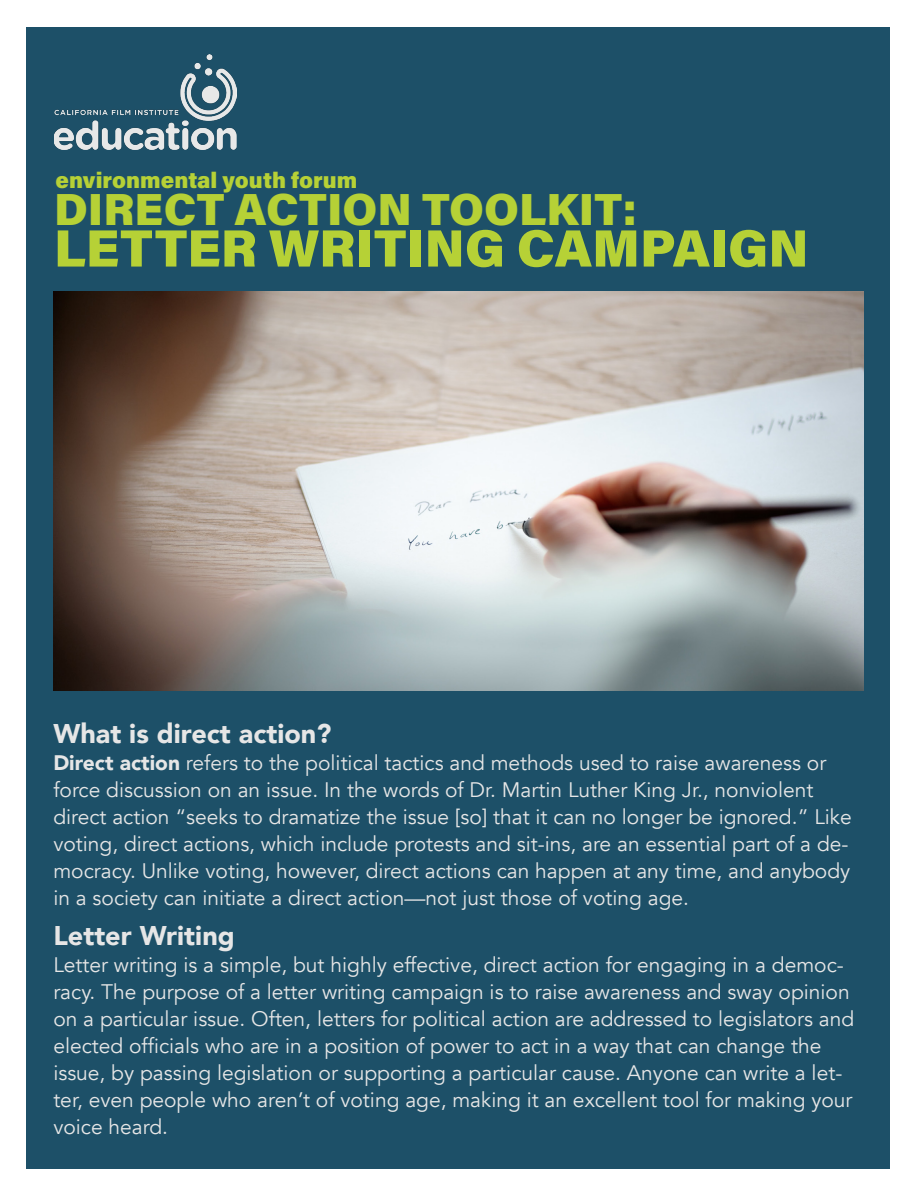
<style>
.page{position:relative;width:918px;height:1188px;background:#fff}
.page>*{position:absolute;margin:0;border:0;box-sizing:border-box;transform-origin:0 0}
.t1{font:52.5px "Acumin Variable Concept";letter-spacing:.065em;color:#b6d136}
.t2{font:45px "Acumin Variable Concept";letter-spacing:.065em;color:#b6d136}
.t3{font:900 27px "Avenir";color:#e6e6e6}
.t4{font:22.5px "Acumin Variable Concept";letter-spacing:.095em;color:#b6d136}
.t5{font:21px/27px "Avenir";color:#e6e6e6}
.s1{font-weight:900}
</style>
<div class="page">
<div style="left:26px;top:27px;width:864px;height:1141px;background:#1d5068"></div>
<img style="left:53px;top:291px;width:810px;height:400px">
<img style="left:54px;top:54px;width:183px;height:96px">
<p class="t4" style="left:56px;top:164px;width:301px">environmental youth forum</p>
<p class="t2" style="left:54px;top:178px;width:580px">DIRECT ACTION TOOLKIT:</p>
<p class="t1" style="left:54px;top:212px;width:754px">LETTER WRITING CAMPAIGN</p>
<p class="t3" style="left:53px;top:710px;width:280px">What is direct action?</p>
<p class="t5" style="left:53px;top:749px;width:800px"><span class="s1">Direct action</span> refers to the political tactics and methods used to raise awareness or force discussion on an issue. In the words of Dr. Martin Luther King Jr., nonviolent direct action “seeks to dramatize the issue [so] that it can no longer be ignored.” Like voting, direct actions, which include protests and sit-ins, are an essential part of a de&shy;mocracy. Unlike voting, however, direct actions can happen at any time, and anybody in a society can initiate a direct action—not just those of voting age.</p>
<p class="t3" style="left:53px;top:912px;width:183px">Letter Writing</p>
<p class="t5" style="left:53px;top:952px;width:802px">Letter writing is a simple, but highly effective, direct action for engaging in a democ&shy;racy. The purpose of a letter writing campaign is to raise awareness and sway opinion on a particular issue. Often, letters for political action are addressed to legislators and elected officials who are in a position of power to act in a way that can change the issue, by passing legislation or supporting a particular cause. Anyone can write a let&shy;ter, even people who aren’t of voting age, making it an excellent tool for making your voice heard.</p>
</div>
